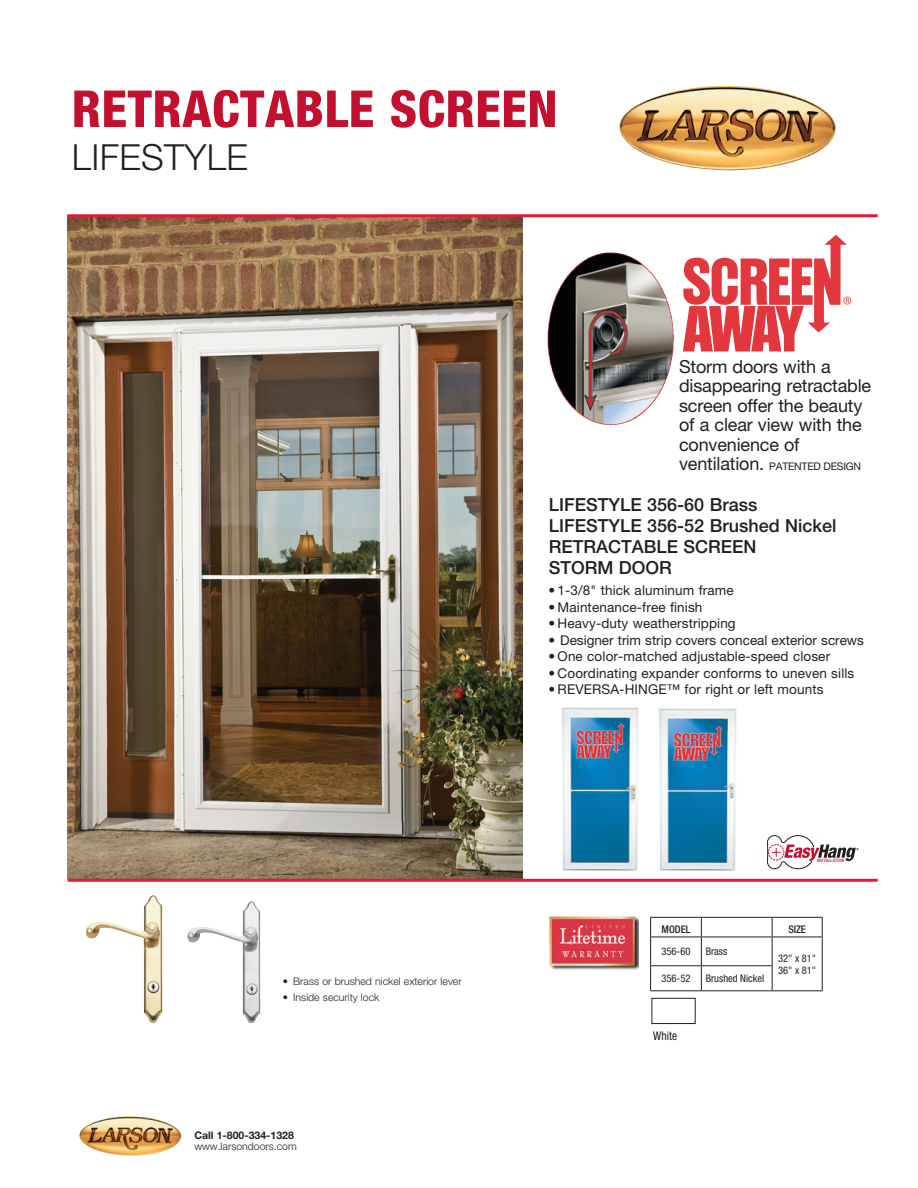
<style>
.page{position:relative;width:918px;height:1188px;background:#fff}
.page>*{position:absolute;margin:0;border:0;box-sizing:border-box;transform-origin:0 0}
.t1{font:800 condensed 51px "Helvetica Neue";letter-spacing:.01em;color:#c3102f}
.t2{font:300 36px "Helvetica Neue";letter-spacing:.01em;color:#231f20}
.t3{font:18px/19.5px "Helvetica Neue";letter-spacing:-.01em;color:#231f20}
.t4{font:500 18px/21px "Helvetica Neue";color:#231f20}
.t5{font:13.5px "Helvetica Neue";letter-spacing:.01em;color:#231f20}
.t6{font:condensed 12px "Helvetica Neue";color:#231f20;scale:.95 1}
.t7{font:300 10.5px "Helvetica Neue";color:#231f20}
.t8{font:condensed 10.5px/12px "Helvetica Neue";color:#231f20}
.t9{font:10.5px "Helvetica Neue";letter-spacing:-.025em;color:#231f20}
.t10{font:700 10.5px "Helvetica Neue";color:#231f20}
.t11{font:500 condensed 10.5px "Helvetica Neue";color:#231f20}
.t12{font:italic 500 condensed 4.65px "Helvetica Neue";letter-spacing:.04em;color:#c3102f}
.s1{font-size:18px}
.s2{font-weight:500}
</style>
<div class="page">
<img style="left:549px;top:917px;width:90px;height:53px">
<img style="left:67px;top:215px;width:455px;height:664px">
<img style="left:619px;top:86px;width:217px;height:85px">
<img style="left:79px;top:1116px;width:103px;height:40px">
<hr style="left:68px;top:879px;width:810px;height:3px;background:#e51836">
<hr style="left:68px;top:214px;width:810px;height:3px;background:#e51836">
<img style="left:86px;top:895px;width:76px;height:128px">
<svg style="left:242px;top:901px;width:19px;height:123px"></svg>
<img style="left:187px;top:901px;width:63px;height:42px">
<div style="left:652px;top:998px;width:44px;height:26px;border:1px solid #231f20"></div>
<hr style="left:650px;top:917px;width:51px;height:1px;background:#231f20">
<hr style="left:701px;top:917px;width:71px;height:1px;background:#231f20">
<hr style="left:772px;top:917px;width:51px;height:1px;background:#231f20">
<hr style="left:650px;top:937px;width:51px;height:1px;background:#231f20">
<hr style="left:701px;top:937px;width:71px;height:1px;background:#231f20">
<hr style="left:772px;top:937px;width:51px;height:1px;background:#231f20">
<hr style="left:650px;top:965px;width:51px;height:1px;background:#231f20">
<svg style="left:650px;top:918px;width:1px;height:72px"></svg>
<hr style="left:701px;top:965px;width:72px;height:1px;background:#231f20">
<svg style="left:701px;top:918px;width:1px;height:72px"></svg>
<svg style="left:772px;top:918px;width:1px;height:72px"></svg>
<svg style="left:822px;top:918px;width:1px;height:72px"></svg>
<hr style="left:650px;top:990px;width:51px;height:1px;background:#231f20">
<hr style="left:701px;top:990px;width:71px;height:1px;background:#231f20">
<hr style="left:772px;top:990px;width:51px;height:1px;background:#231f20">
<img style="left:658px;top:708px;width:79px;height:163px">
<img style="left:561px;top:707px;width:78px;height:164px">
<svg style="left:767px;top:835px;width:92px;height:34px"></svg>
<svg style="left:683px;top:235px;width:168px;height:116px"></svg>
<img style="left:548px;top:253px;width:82px;height:172px">
<h1 class="t1" style="left:72px;top:77px;width:487px">RETRACTABLE SCREEN</h1>
<h2 class="t2" style="left:72px;top:135px;width:178px">LIFESTYLE</h2>
<h3 class="t3" style="left:679px;top:356px;width:194px">Storm doors with a disappearing retractable screen offer the beauty of a clear view with the convenience of</h3>
<p class="t9" style="left:679px;top:460px;width:183px"><span class="s1">ventilation.</span> PATENTED DESIGN</p>
<h3 class="t4" style="left:549px;top:494px;width:289px">LIFESTYLE 356-60 Brass<br>LIFESTYLE 356-52 Brushed Nickel<br>RETRACTABLE SCREEN<br>STORM DOOR</h3>
<p class="t5" style="left:549px;top:583px;width:187px">• 1-3/8" thick aluminum frame</p>
<p class="t5" style="left:549px;top:599px;width:155px">• Maintenance-free finish</p>
<p class="t5" style="left:549px;top:616px;width:189px">• Heavy-duty weatherstripping</p>
<p class="t5" style="left:549px;top:632px;width:317px">• Designer trim strip covers conceal exterior screws</p>
<p class="t5" style="left:549px;top:649px;width:283px">• One color-matched adjustable-speed closer</p>
<p class="t5" style="left:549px;top:665px;width:307px">• Coordinating expander conforms to uneven sills</p>
<p class="t5" style="left:549px;top:682px;width:276px">• REVERSA-HINGE™ for right or left mounts</p>
<p class="t7" style="left:283px;top:975px;width:180px"><span class="s2">•</span> Brass or brushed nickel exterior lever</p>
<p class="t7" style="left:283px;top:991px;width:98px">• Inside security lock</p>
<p class="t10" style="left:194px;top:1128px;width:101px">Call 1-800-334-1328</p>
<p class="t7" style="left:194px;top:1139px;width:104px">www.larsondoors.com</p>
<p class="t12" style="left:817px;top:858px;width:29px">INSTALLATION</p>
<p class="t11" style="left:661px;top:923px;width:30px">MODEL</p>
<p class="t11" style="left:788px;top:923px;width:19px">SIZE</p>
<p class="t8" style="left:662px;top:946px;width:30px">356-60</p>
<p class="t8" style="left:706px;top:946px;width:23px">Brass</p>
<p class="t8" style="left:778px;top:952px;width:40px">32" x 81"<br>36" x 81"</p>
<p class="t8" style="left:662px;top:973px;width:30px">356-52</p>
<p class="t8" style="left:706px;top:973px;width:60px">Brushed Nickel</p>
<p class="t6" style="left:653px;top:1028px;width:27px">White</p>
</div>
